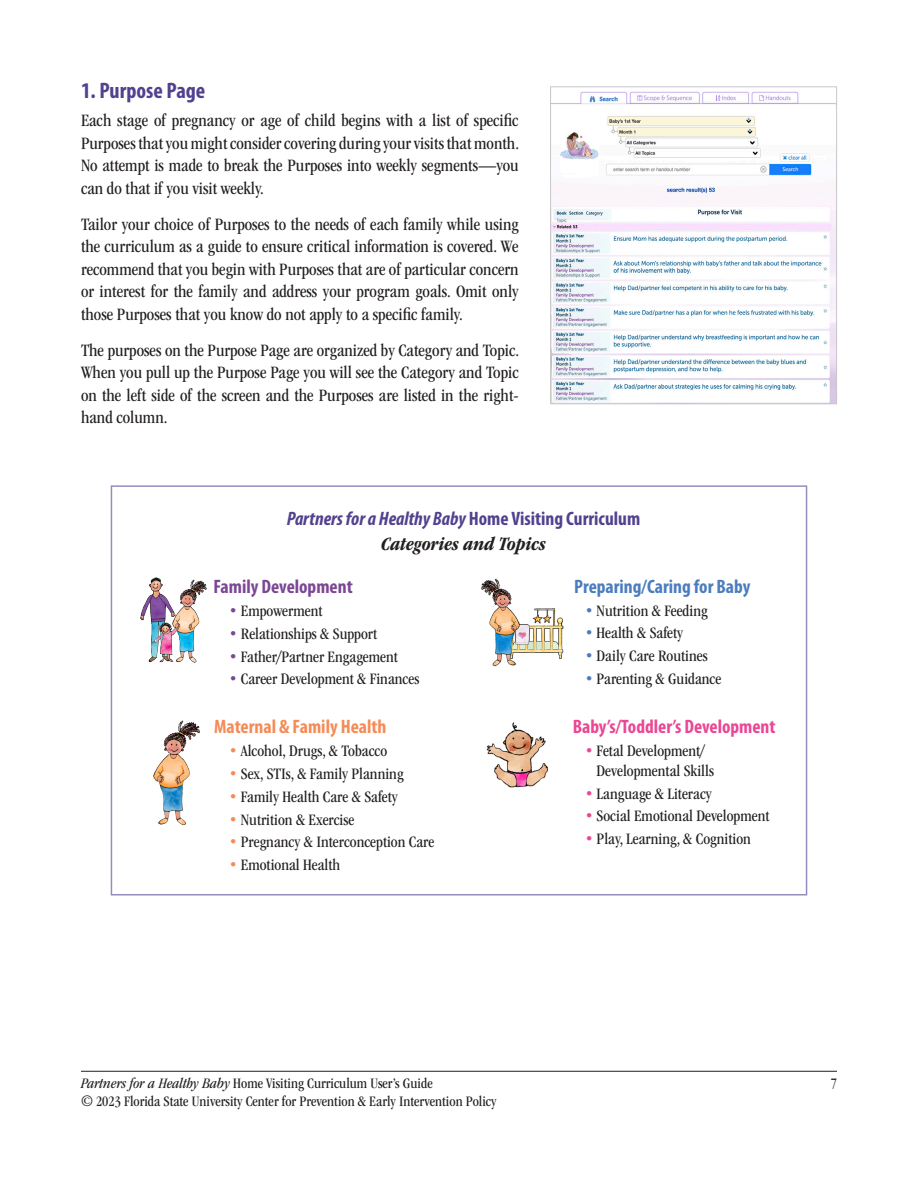
<style>
.page{position:relative;width:918px;height:1188px;background:#fff}
.page>*{position:absolute;margin:0;border:0;box-sizing:border-box;transform-origin:0 0}
.t1{font:700 condensed 22.5px "Myriad Pro";color:#52418e}
.t2{font:italic 700 condensed 19.5px "Myriad Pro";color:#52418e}
.t3{font:700 condensed 19.5px "Myriad Pro";color:#ea4794}
.t4{font:700 condensed 19.5px "Myriad Pro";color:#4b7dbe}
.t5{font:700 condensed 19.5px "Myriad Pro";color:#f58b56}
.t6{font:italic 700 condensed 19.5px "ITC Garamond Std";color:#231f20}
.t7{font:700 condensed 19.5px "Myriad Pro";color:#7b4794}
.t8{font:condensed 18px/22.5px "ITC Garamond Std";color:#231f20;text-align:justify}
.t9{font:condensed 16.5px/19.8px "ITC Garamond Std";color:#231f20}
.t10{font:condensed 15px/18px "ITC Garamond Std";color:#231f20}
.s1{font-style:normal}
.s2{color:#7b4794}
.s3{color:#f58b56}
.s4{color:#4b7dbe}
.s5{color:#ea4794}
.s6{font-style:italic}
</style>
<div class="page">
<hr style="left:81px;top:1071px;width:756px;height:1px;background:#231f20">
<img style="left:552px;top:91px;width:283px;height:311px">
<div style="left:550px;top:86px;width:287px;height:318px;border:1px solid #c7c8ca"></div>
<img style="left:140px;top:577px;width:67px;height:86px">
<img style="left:153px;top:720px;width:47px;height:106px">
<img style="left:481px;top:578px;width:83px;height:89px">
<img style="left:486px;top:722px;width:62px;height:66px">
<div style="left:111px;top:485px;width:696px;height:411px;border:2px solid #978cbc"></div>
<p class="t1" style="left:81px;top:76px;width:126px">1. Purpose Page</p>
<p class="t8" style="left:81px;top:110px;width:440px">Each stage of pregnancy or age of child begins with a list of specific Purposes that you might consider covering during your visits that month.<br>No attempt is made to break the Purposes into weekly segments—you can do that if you visit weekly.</p>
<p class="t8" style="left:81px;top:213px;width:439px">Tailor your choice of Purposes to the needs of each family while using the curriculum as a guide to ensure critical information is covered. We recommend that you begin with Purposes that are of particular concern or interest for the family and address your program goals. Omit only those Purposes that you know do not apply to a specific family.</p>
<p class="t8" style="left:81px;top:339px;width:440px">The purposes on the Purpose Page are organized by Category and Topic.<br>When you pull up the Purpose Page you will see the Category and Topic on the left side of the screen and the Purposes are listed in the right&shy;hand column.</p>
<p class="t2" style="left:287px;top:506px;width:355px">Partners for a Healthy Baby <span class="s1">Home Visiting Curriculum</span></p>
<p class="t6" style="left:381px;top:532px;width:166px">Categories and Topics</p>
<p class="t7" style="left:213px;top:575px;width:141px">Family Development</p>
<p class="t9" style="left:229px;top:601px;width:95px"><span class="s2">•</span> Empowerment</p>
<p class="t9" style="left:229px;top:624px;width:150px"><span class="s2">•</span> Relationships &amp; Support</p>
<p class="t9" style="left:229px;top:647px;width:170px"><span class="s2">•</span> Father/Partner Engagement</p>
<p class="t9" style="left:229px;top:669px;width:192px"><span class="s2">•</span> Career Development &amp; Finances</p>
<p class="t5" style="left:214px;top:715px;width:174px">Maternal &amp; Family Health</p>
<p class="t9" style="left:229px;top:741px;width:159px"><span class="s3">•</span> Alcohol, Drugs, &amp; Tobacco</p>
<p class="t9" style="left:229px;top:764px;width:176px"><span class="s3">•</span> Sex, STIs, &amp; Family Planning</p>
<p class="t9" style="left:229px;top:787px;width:170px"><span class="s3">•</span> Family Health Care &amp; Safety</p>
<p class="t9" style="left:229px;top:810px;width:127px"><span class="s3">•</span> Nutrition &amp; Exercise</p>
<p class="t9" style="left:229px;top:832px;width:207px"><span class="s3">•</span> Pregnancy &amp; Interconception Care</p>
<p class="t9" style="left:229px;top:855px;width:113px"><span class="s3">•</span> Emotional Health</p>
<p class="t4" style="left:574px;top:574px;width:178px">Preparing/Caring for Baby</p>
<p class="t9" style="left:585px;top:601px;width:124px"><span class="s4">•</span> Nutrition &amp; Feeding</p>
<p class="t9" style="left:585px;top:623px;width:100px"><span class="s4">•</span> Health &amp; Safety</p>
<p class="t9" style="left:585px;top:646px;width:124px"><span class="s4">•</span> Daily Care Routines</p>
<p class="t9" style="left:585px;top:669px;width:138px"><span class="s4">•</span> Parenting &amp; Guidance</p>
<p class="t3" style="left:573px;top:715px;width:204px">Baby’s/Toddler’s Development</p>
<p class="t9" style="left:597px;top:741px;width:119px;text-indent:-12px"><span class="s5">•</span> Fetal Development/<br>Developmental Skills</p>
<p class="t9" style="left:585px;top:784px;width:128px"><span class="s5">•</span> Language &amp; Literacy</p>
<p class="t9" style="left:585px;top:806px;width:186px"><span class="s5">•</span> Social Emotional Development</p>
<p class="t9" style="left:585px;top:829px;width:167px"><span class="s5">•</span> Play, Learning, &amp; Cognition</p>
<p class="t10" style="left:81px;top:1074px;width:417px"><span class="s6">Partners for a Healthy Baby</span> Home Visiting Curriculum User’s Guide<br>© 2023 Florida State University Center for Prevention &amp; Early Intervention Policy</p>
<p class="t10" style="left:831px;top:1074px;width:8px">7</p>
</div>
